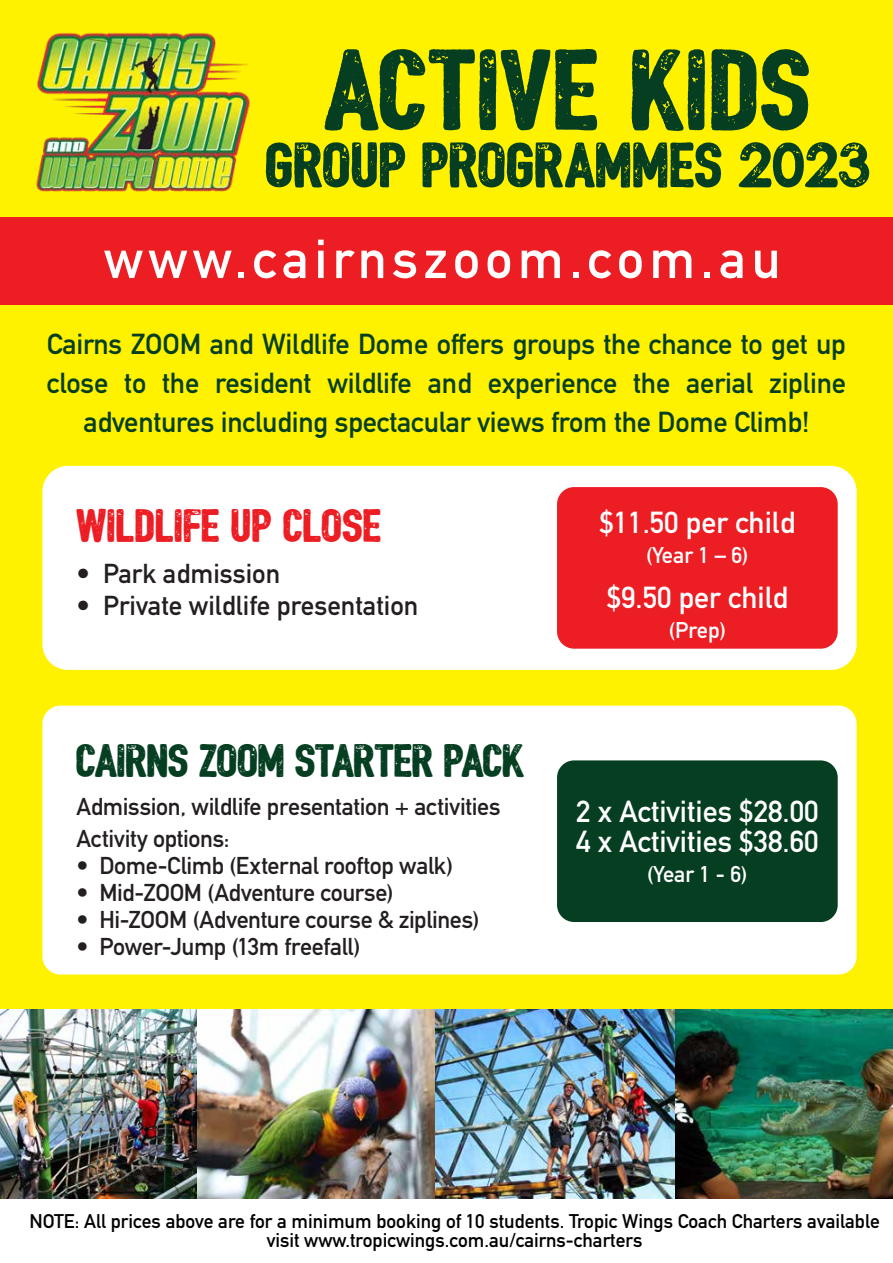
<style>
.page{position:relative;width:893px;height:1263px;background:#fff}
.page>*{position:absolute;margin:0;border:0;box-sizing:border-box;transform-origin:0 0}
.t1{font:111px "Bushcraft distress";letter-spacing:.01em;color:#063e21}
.t2{font:61.5px "Bushcraft distress";letter-spacing:.005em;color:#063e21}
.t3{font:54px "DIN Mittelschrift Alternate";letter-spacing:.1em;color:#fff}
.t4{font:45px "Bushcraft distress";letter-spacing:-.01em;color:#063e21}
.t5{font:45px "Bushcraft distress";letter-spacing:.005em;color:#ed1d24}
.t6{font:30px/30px "DIN Mittelschrift Alternate";color:#fff}
.t7{font:28.5px/39px "DIN Mittelschrift Alternate";letter-spacing:-.005em;color:#063e21;text-align:center}
.t8{font:27px "DIN Mittelschrift Alternate";color:#231f20}
.t9{font:24px/31.8px "DIN Mittelschrift Alternate";letter-spacing:-.015em;color:#231f20}
.t10{font:22.5px "DIN Mittelschrift Alternate";color:#fff}
.t11{font:19.5px/19.5px "DIN Mittelschrift Alternate";color:#000;text-align:center}
</style>
<div class="page">
<div style="left:0;top:0;width:893px;height:1009px;background:#fff200"></div>
<img style="left:34px;top:32px;width:218px;height:166px">
<div style="left:42px;top:466px;width:814px;height:204px;background:#fff;border-radius:26px"></div>
<div style="left:42px;top:706px;width:814px;height:268px;background:#fff;border-radius:18px"></div>
<div style="left:557px;top:760px;width:281px;height:162px;background:#063e21;border-radius:17px"></div>
<div style="left:0;top:217px;width:893px;height:87px;background:#ed1d24"></div>
<div style="left:557px;top:487px;width:281px;height:162px;background:#ed1d24;border-radius:17px"></div>
<img style="left:0;top:1009px;width:198px;height:190px">
<img style="left:198px;top:1009px;width:237px;height:190px">
<img style="left:435px;top:1009px;width:240px;height:190px">
<img style="left:675px;top:1009px;width:218px;height:190px">
<h1 class="t1" style="left:325px;top:27px;width:489px">ACTIVE KIDS</h1>
<h2 class="t2" style="left:266px;top:130px;width:607px">GROUP PROGRAMMES 2023</h2>
<h3 class="t3" style="left:104px;top:227px;width:678px">www.cairnszoom.com.au</h3>
<p class="t7" style="left:47px;top:324px;width:801px">Cairns ZOOM and Wildlife Dome offers groups the chance to get up close to the resident wildlife and experience the aerial zipline adventures including spectacular views from the Dome Climb!</p>
<h3 class="t5" style="left:77px;top:500px;width:307px">WILDLIFE UP CLOSE</h3>
<p class="t8" style="left:77px;top:558px;width:205px">• Park admission</p>
<p class="t8" style="left:77px;top:590px;width:343px">• Private wildlife presentation</p>
<h3 class="t4" style="left:77px;top:735px;width:450px">CAIRNS ZOOM STARTER PACK</h3>
<p class="t9" style="left:77px;top:790px;width:425px">Admission, wildlife presentation + activities<br>Activity options:</p>
<p class="t9" style="left:77px;top:849px;width:378px">• Dome-Climb (External rooftop walk)</p>
<p class="t9" style="left:77px;top:876px;width:318px">• Mid-ZOOM (Adventure course)</p>
<p class="t9" style="left:77px;top:903px;width:404px">• Hi-ZOOM (Adventure course &amp; ziplines)</p>
<p class="t9" style="left:77px;top:930px;width:285px">• Power-Jump (13m freefall)</p>
<p class="t6" style="left:599px;top:507px;width:197px">$11.50 per child</p>
<p class="t10" style="left:646px;top:541px;width:104px">(Year 1 – 6)</p>
<p class="t6" style="left:607px;top:582px;width:183px">$9.50 per child</p>
<p class="t10" style="left:669px;top:616px;width:59px">(Prep)</p>
<p class="t6" style="left:576px;top:796px;width:244px">2 x Activities $28.00<br>4 x Activities $38.60</p>
<p class="t10" style="left:647px;top:861px;width:102px">(Year 1 - 6)</p>
<p class="t11" style="left:29px;top:1211px;width:852px">NOTE: All prices above are for a minimum booking of 10 students. Tropic Wings Coach Charters available visit www.tropicwings.com.au/cairns-charters</p>
</div>
